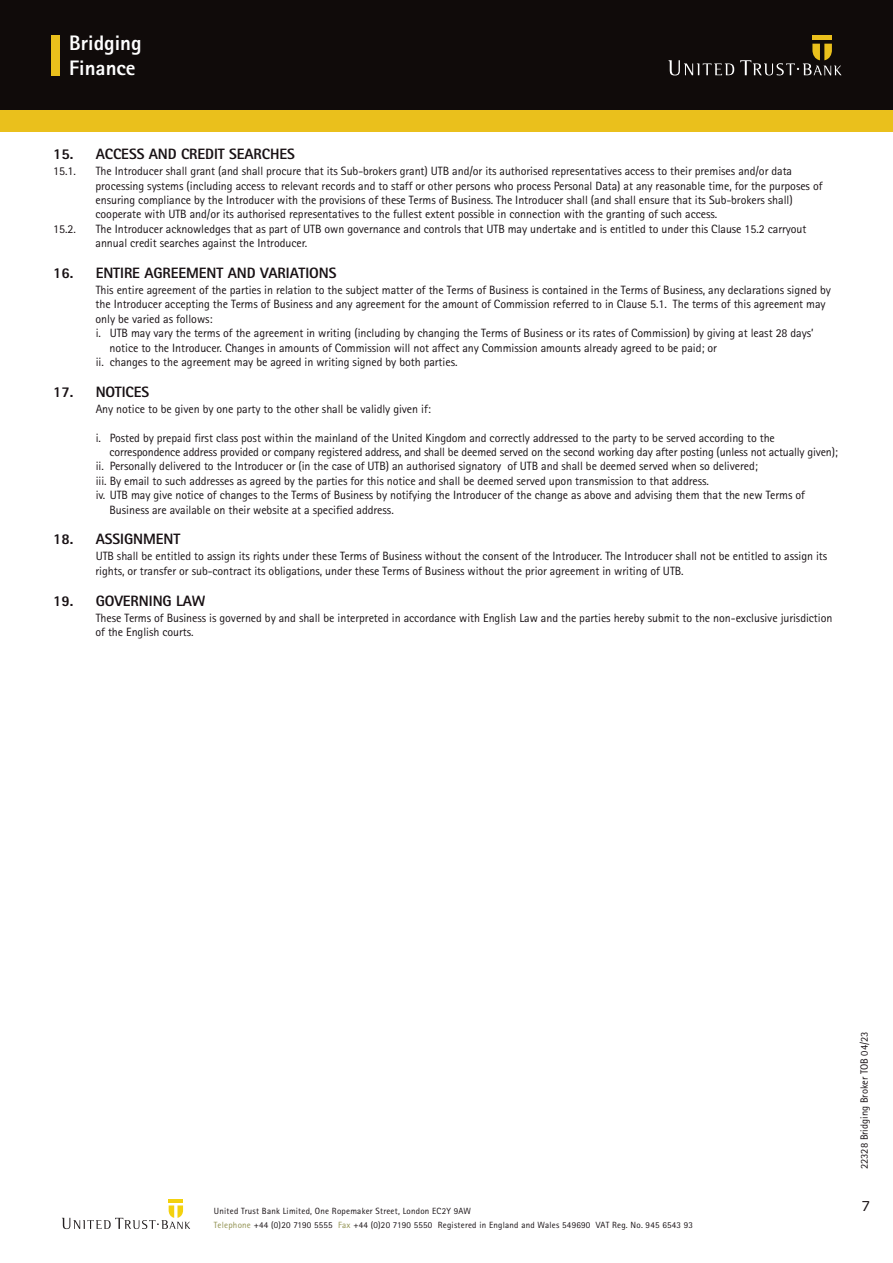
<style>
.page{position:relative;width:893px;height:1263px;background:#fff}
.page>*{position:absolute;margin:0;border:0;box-sizing:border-box;transform-origin:0 0}
.t1{font:800 21px "Rotis Sans Serif";color:#fff}
.t2{font:800 15px "Rotis Sans Serif";letter-spacing:-.005em;color:#181114}
.t3{font:13.5px "Verdana";color:#181114}
.t4{font:12px/14.4px "Rotis Sans Serif";letter-spacing:-.005em;color:#181114}
.t5{font:10.5px "Rotis Sans Serif";color:#181114}
.t6{font:9px "Rotis Sans Serif";letter-spacing:.025em;color:#181114}
.s1{color:#90904e}
</style>
<div class="page">
<hr style="left:169px;top:1199px;width:14px;height:4px;background:#f3d10e">
<svg style="left:62px;top:1205px;width:128px;height:24px"></svg>
<div style="left:0;top:0;width:893px;height:111px;background:#100b0a"></div>
<svg style="left:668px;top:60px;width:66px;height:15px"></svg>
<hr style="left:812px;top:36px;width:20px;height:4px;background:#eac01c">
<svg style="left:740px;top:44px;width:102px;height:31px"></svg>
<div style="left:0;top:110px;width:893px;height:22px;background:#eac01c"></div>
<div style="left:51px;top:35px;width:9px;height:40px;background:#eac01c"></div>
<p class="t1" style="left:69px;top:36px;width:74px">Bridging</p>
<p class="t1" style="left:69px;top:61px;width:68px">Finance</p>
<p class="t2" style="left:53px;top:149px;width:243px">15. ACCESS AND CREDIT SEARCHES</p>
<p class="t4" style="left:53px;top:165px;width:24px">15.1.</p>
<p class="t4" style="left:96px;top:165px;width:728px">The Introducer shall grant (and shall procure that its Sub-brokers grant) UTB and/or its authorised representatives access to their premises and/or data processing systems (including access to relevant records and to staff or other persons who process Personal Data) at any reasonable time, for the purposes of ensuring compliance by the Introducer with the provisions of these Terms of Business. The Introducer shall (and shall ensure that its Sub-brokers shall) cooperate with UTB and/or its authorised representatives to the fullest extent possible in connection with the granting of such access.</p>
<p class="t4" style="left:53px;top:223px;width:24px">15.2.</p>
<p class="t4" style="left:96px;top:223px;width:712px">The Introducer acknowledges that as part of UTB own governance and controls that UTB may undertake and is entitled to under this Clause 15.2 carryout annual credit searches against the Introducer.</p>
<p class="t2" style="left:53px;top:268px;width:285px">16. ENTIRE AGREEMENT AND VARIATIONS</p>
<p class="t4" style="left:96px;top:284px;width:737px">This entire agreement of the parties in relation to the subject matter of the Terms of Business is contained in the Terms of Business, any declarations signed by the Introducer accepting the Terms of Business and any agreement for the amount of Commission referred to in Clause 5.1. The terms of this agreement may only be varied as follows:</p>
<p class="t4" style="left:110px;top:327px;width:706px;text-indent:-14px">i. UTB may vary the terms of the agreement in writing (including by changing the Terms of Business or its rates of Commission) by giving at least 28 days’ notice to the Introducer. Changes in amounts of Commission will not affect any Commission amounts already agreed to be paid; or</p>
<p class="t4" style="left:96px;top:356px;width:363px">ii. changes to the agreement may be agreed in writing signed by both parties.</p>
<p class="t2" style="left:53px;top:386px;width:98px">17. NOTICES</p>
<p class="t4" style="left:96px;top:403px;width:337px">Any notice to be given by one party to the other shall be validly given if:</p>
<p class="t4" style="left:110px;top:431px;width:730px;text-indent:-14px">i. Posted by prepaid first class post within the mainland of the United Kingdom and correctly addressed to the party to be served according to the correspondence address provided or company registered address, and shall be deemed served on the second working day after posting (unless not actually given);</p>
<p class="t4" style="left:96px;top:460px;width:664px">ii. Personally delivered to the Introducer or (in the case of UTB) an authorised signatory of UTB and shall be deemed served when so delivered;</p>
<p class="t4" style="left:96px;top:475px;width:615px">iii. By email to such addresses as agreed by the parties for this notice and shall be deemed served upon transmission to that address.</p>
<p class="t4" style="left:110px;top:489px;width:697px;text-indent:-14px">iv. UTB may give notice of changes to the Terms of Business by notifying the Introducer of the change as above and advising them that the new Terms of<br>Business are available on their website at a specified address.</p>
<p class="t2" style="left:53px;top:534px;width:129px">18. ASSIGNMENT</p>
<p class="t4" style="left:96px;top:550px;width:733px">UTB shall be entitled to assign its rights under these Terms of Business without the consent of the Introducer. The Introducer shall not be entitled to assign its rights, or transfer or sub-contract its obligations, under these Terms of Business without the prior agreement in writing of UTB.</p>
<p class="t2" style="left:53px;top:595px;width:154px">19. GOVERNING LAW</p>
<p class="t4" style="left:96px;top:611px;width:738px">These Terms of Business is governed by and shall be interpreted in accordance with English Law and the parties hereby submit to the non-exclusive jurisdiction of the English courts.</p>
<p class="t6" style="left:214px;top:1208px;width:259px">United Trust Bank Limited, One Ropemaker Street, London EC2Y 9AW</p>
<p class="t6" style="left:214px;top:1222px;width:481px"><span class="s1">Telephone</span> +44 (0)20 7190 5555 <span class="s1">Fax</span> +44 (0)20 7190 5550 Registered in England and Wales 549690 VAT Reg. No. 945 6543 93</p>
<p class="t5" style="left:861px;top:1169px;width:140px;rotate:-90deg">22328 Bridging Broker TOB 04/23</p>
<p class="t3" style="left:862px;top:1197px;width:10px">7</p>
</div>
